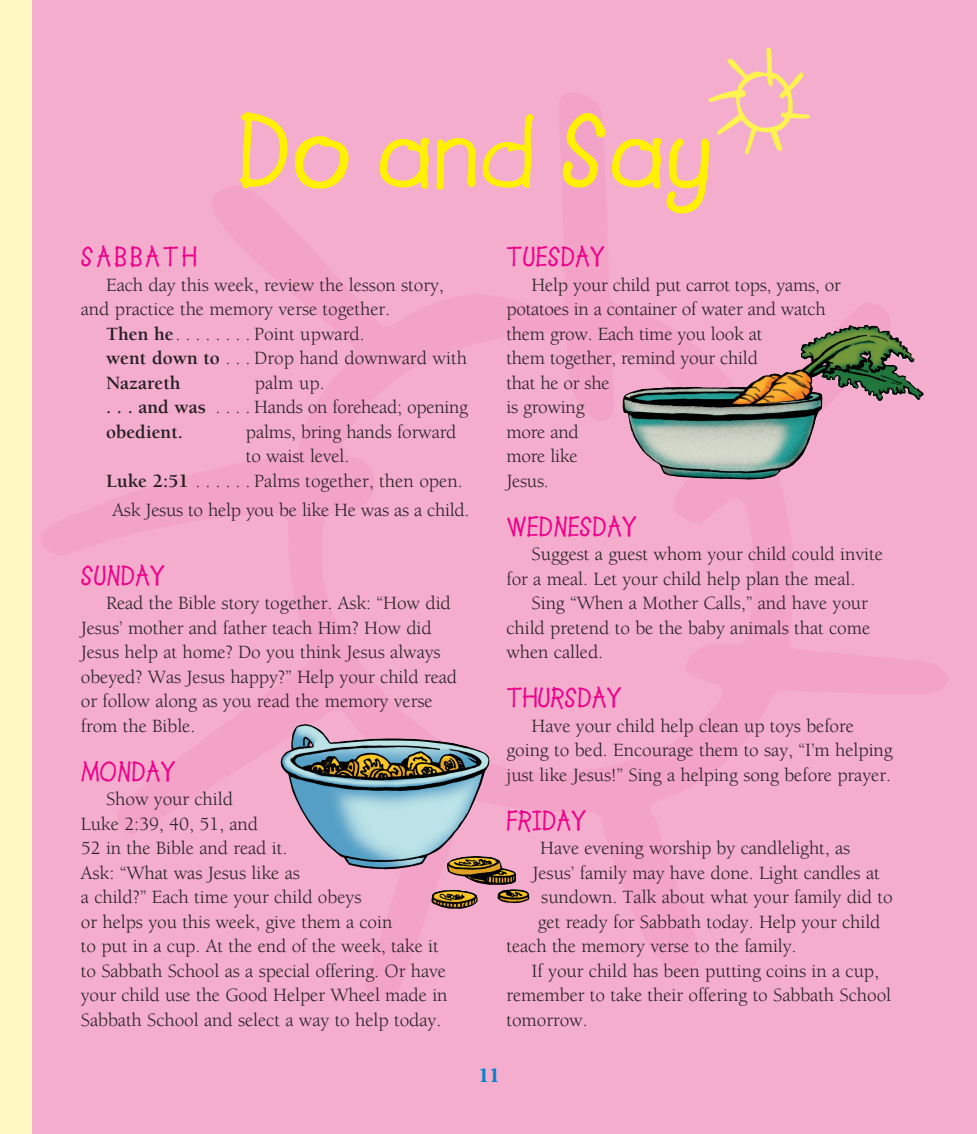
<style>
.page{position:relative;width:977px;height:1134px;background:#fff}
.page>*{position:absolute;margin:0;border:0;box-sizing:border-box;transform-origin:0 0}
.t1{font:105px "Lemonade ICG Bold";color:#fff101}
._4__Activity_Days{font:28px "Lemonade ICG Bold";letter-spacing:-.005em;color:#ed028c}
._4__Activity_Days-2{font:28px "Lemonade ICG Bold";letter-spacing:.1em;color:#ed028c}
._5__Activities_txt{font:19.25px/24.5px "Berkeley";letter-spacing:-.005em;color:#231f20}
._5__Activities_txt-2{font:700 19.25px "Berkeley";color:#231f20}
.t2{font:700 19.25px "Cheltenham";color:#0086cc}
.s1{font-weight:700}
.s2{font-weight:400}
</style>
<div class="page">
<div style="left:32px;top:0;width:944px;height:1134px;background:#f5adce"></div>
<svg style="left:280px;top:154px;width:644px;height:755px"></svg>
<svg style="left:708px;top:48px;width:102px;height:106px"></svg>
<img style="left:800px;top:325px;width:64px;height:32px">
<img style="left:281px;top:724px;width:22px;height:43px">
<p class="t1" style="left:236px;top:89px;width:478px">Do and Say</p>
<p class="_4__Activity_Days-2" style="left:81px;top:240px;width:118px">SABBATH</p>
<p class="_5__Activities_txt" style="left:81px;top:273px;width:364px;text-indent:25px">Each day this week, review the lesson story, and practice the memory verse together.</p>
<p class="_5__Activities_txt" style="left:106px;top:322px;width:76px"><span class="s1">Then he</span> .......</p>
<p class="_5__Activities_txt" style="left:254px;top:322px;width:112px">Point upward.</p>
<p class="_5__Activities_txt-2" style="left:106px;top:348px;width:119px">went down to <span class="s2">...</span></p>
<p class="_5__Activities_txt" style="left:254px;top:346px;width:214px">Drop hand downward with</p>
<p class="_5__Activities_txt-2" style="left:106px;top:372px;width:76px">Nazareth</p>
<p class="_5__Activities_txt" style="left:255px;top:371px;width:71px">palm up.</p>
<p class="_5__Activities_txt-2" style="left:106px;top:397px;width:106px">. . . and was <span class="s2">....</span></p>
<p class="_5__Activities_txt" style="left:254px;top:395px;width:215px">Hands on forehead; opening</p>
<p class="_5__Activities_txt-2" style="left:106px;top:421px;width:78px">obedient.</p>
<p class="_5__Activities_txt" style="left:246px;top:420px;width:212px">palms, bring hands forward to waist level.</p>
<p class="_5__Activities_txt-2" style="left:106px;top:470px;width:89px">Luke 2:51 <span class="s2">......</span></p>
<p class="_5__Activities_txt" style="left:254px;top:469px;width:210px">Palms together, then open.</p>
<p class="_5__Activities_txt" style="left:112px;top:498px;width:359px">Ask Jesus to help you be like He was as a child.</p>
<p class="_4__Activity_Days" style="left:81px;top:559px;width:86px">SUNDAY</p>
<p class="_5__Activities_txt" style="left:81px;top:591px;width:378px;text-indent:25px">Read the Bible story together. Ask: “How did Jesus’ mother and father teach Him? How did Jesus help at home? Do you think Jesus always obeyed? Was Jesus happy?” Help your child read or follow along as you read the memory verse from the Bible.</p>
<p class="_4__Activity_Days" style="left:81px;top:755px;width:96px">MONDAY</p>
<p class="_5__Activities_txt" style="left:81px;top:787px;width:368px;text-indent:25px">Show your child<br>Luke 2:39, 40, 51, and<br>52 in the Bible and read it.<br>Ask: “What was Jesus like as<br>a child?” Each time your child obeys<br>or helps you this week, give them a coin<br>to put in a cup. At the end of the week, take it to Sabbath School as a special offering. Or have your child use the Good Helper Wheel made in Sabbath School and select a way to help today.</p>
<p class="_4__Activity_Days" style="left:506px;top:240px;width:100px">TUESDAY</p>
<p class="_5__Activities_txt" style="left:506px;top:273px;width:336px;text-indent:25px">Help your child put carrot tops, yams, or potatoes in a container of water and watch them grow. Each time you look at<br>them together, remind your child<br>that he or she<br>is growing<br>more and<br>more like<br>Jesus.</p>
<p class="_4__Activity_Days" style="left:506px;top:510px;width:132px">WEDNESDAY</p>
<p class="_5__Activities_txt" style="left:506px;top:542px;width:378px;text-indent:25px">Suggest a guest whom your child could invite for a meal. Let your child help plan the meal.</p>
<p class="_5__Activities_txt" style="left:506px;top:591px;width:365px;text-align:justify;text-indent:25px">Sing “When a Mother Calls,” and have your child pretend to be the baby animals that come when called.</p>
<p class="_4__Activity_Days" style="left:506px;top:681px;width:117px">THURSDAY</p>
<p class="_5__Activities_txt" style="left:506px;top:714px;width:388px;text-indent:25px">Have your child help clean up toys before going to bed. Encourage them to say, “I’m helping just like Jesus!” Sing a helping song before prayer.</p>
<p class="_4__Activity_Days" style="left:506px;top:804px;width:82px">FRIDAY</p>
<p class="_5__Activities_txt" style="left:540px;top:836px;width:312px">Have evening worship by candlelight, as</p>
<p class="_5__Activities_txt" style="left:532px;top:861px;width:349px">Jesus’ family may have done. Light candles at</p>
<p class="_5__Activities_txt" style="left:541px;top:885px;width:353px">sundown. Talk about what your family did to</p>
<p class="_5__Activities_txt" style="left:538px;top:910px;width:344px">get ready for Sabbath today. Help your child</p>
<p class="_5__Activities_txt" style="left:506px;top:934px;width:292px">teach the memory verse to the family.</p>
<p class="_5__Activities_txt" style="left:506px;top:959px;width:386px;text-indent:25px">If your child has been putting coins in a cup, remember to take their offering to Sabbath School tomorrow.</p>
<p class="t2" style="left:478px;top:1063px;width:23px">11</p>
</div>
